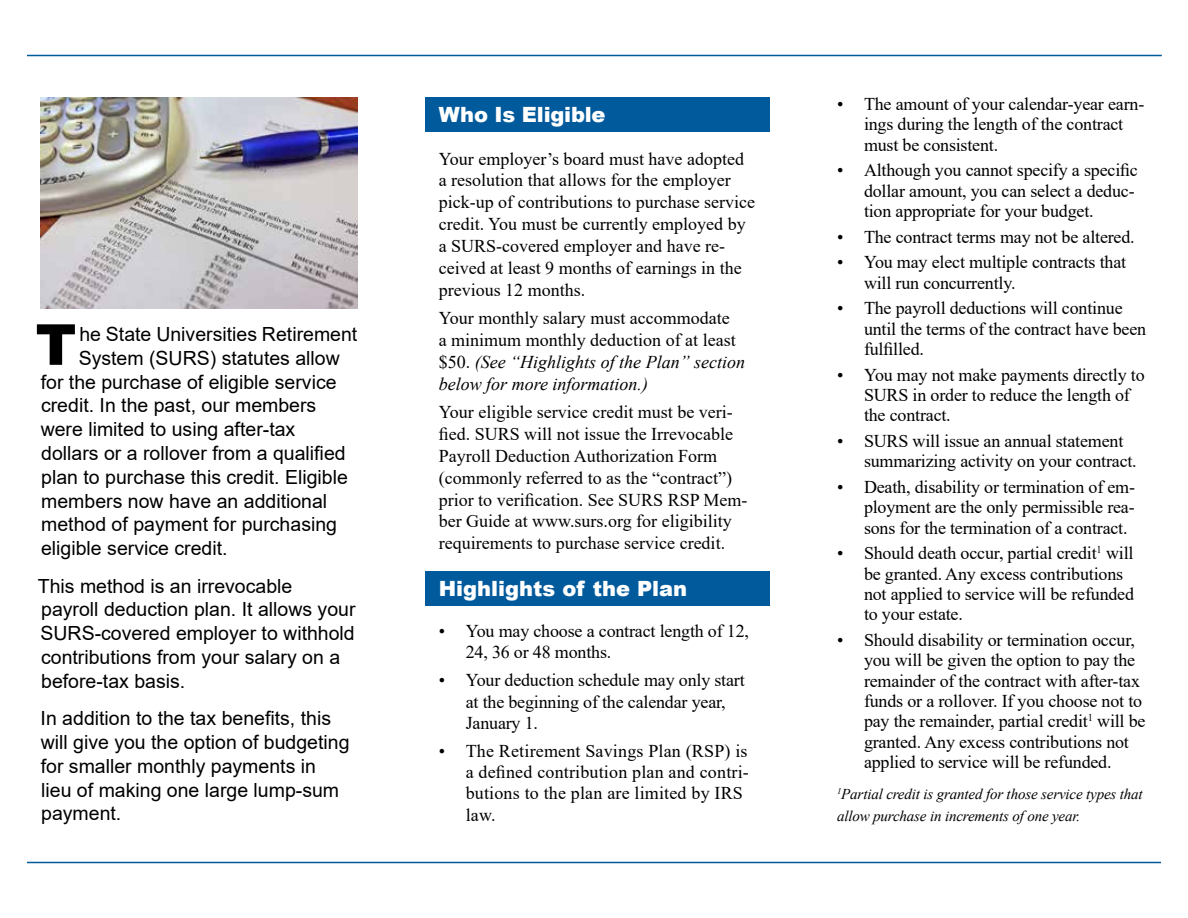
<style>
.page{position:relative;width:1188px;height:918px;background:#fff}
.page>*{position:absolute;margin:0;border:0;box-sizing:border-box;transform-origin:0 0}
.t1{font:900 56.55px "Arial";color:#000}
.t2{font:900 21px "Arial";color:#fff}
.t3{font:19.5px/23.9px "Arial";color:#000}
.t4{font:18px/20.2px "Times New Roman";letter-spacing:-.01em;color:#000}
.t5{font:18px/21.3px "Times New Roman";letter-spacing:.01em;color:#000}
.t6{font:italic 15px/21.6px "Times New Roman";letter-spacing:-.01em;color:#000}
.s1{font-style:italic}
</style>
<div class="page">
<div style="left:425px;top:98px;width:345px;height:34px;background:#005a9c"></div>
<div style="left:425px;top:572px;width:345px;height:34px;background:#005a9c"></div>
<hr style="left:27px;top:55px;width:1135px;height:1px;background:#005a9c">
<hr style="left:27px;top:862px;width:1134px;height:1px;background:#005a9c">
<img style="left:40px;top:98px;width:318px;height:211px">
<h1 class="t1" style="left:36px;top:304px;width:42px">T</h1>
<p class="t3" style="left:79px;top:322px;width:279px">he State Universities Retirement</p>
<p class="t3" style="left:79px;top:346px;width:263px">System (SURS) statutes allow</p>
<p class="t3" style="left:41px;top:370px;width:297px">for the purchase of eligible service</p>
<p class="t3" style="left:41px;top:394px;width:277px">credit. In the past, our members</p>
<p class="t3" style="left:41px;top:417px;width:256px">were limited to using after-tax</p>
<p class="t3" style="left:41px;top:441px;width:306px">dollars or a rollover from a qualified</p>
<p class="t3" style="left:41px;top:465px;width:308px">plan to purchase this credit. Eligible</p>
<p class="t3" style="left:41px;top:489px;width:288px">members now have an additional</p>
<p class="t3" style="left:41px;top:513px;width:297px">method of payment for purchasing</p>
<p class="t3" style="left:41px;top:536px;width:188px">eligible service credit.</p>
<p class="t3" style="left:38px;top:574px;width:319px">This method is an irrevocable<br>payroll deduction plan. It allows your<br>SURS-covered employer to withhold contributions from your salary on a before-tax basis.</p>
<p class="t3" style="left:41px;top:706px;width:310px">In addition to the tax benefits, this will give you the option of budgeting for smaller monthly payments in lieu of making one large lump-sum payment.</p>
<p class="t2" style="left:439px;top:100px;width:168px">Who Is Eligible</p>
<p class="t4" style="left:439px;top:147px;width:318px;line-height:21.9px">Your employer’s board must have adopted a resolution that allows for the employer pick-up of contributions to purchase service credit. You must be currently employed by a SURS-covered employer and have re&shy;ceived at least 9 months of earnings in the previous 12 months.</p>
<p class="t4" style="left:439px;top:307px;width:308px;line-height:21.9px">Your monthly salary must accommodate<br>a minimum monthly deduction of at least $50. <span class="s1">(See “Highlights of the Plan” section below for more information.)</span></p>
<p class="t4" style="left:439px;top:401px;width:310px;line-height:21.9px">Your eligible service credit must be veri&shy;fied. SURS will not issue the Irrevocable Payroll Deduction Authorization Form (commonly referred to as the “contract”) prior to verification. See SURS RSP Mem&shy;ber Guide at www.surs.org for eligibility requirements to purchase service credit.</p>
<p class="t2" style="left:439px;top:573px;width:250px">Highlights of the Plan</p>
<p class="t4" style="left:466px;top:620px;width:285px;line-height:21.3px;text-indent:-27px">• You may choose a contract length of 12,<br>24, 36 or 48 months.</p>
<p class="t4" style="left:466px;top:669px;width:281px;line-height:21.3px;text-indent:-27px">• Your deduction schedule may only start at the beginning of the calendar year,<br>January 1.</p>
<p class="t5" style="left:466px;top:740px;width:285px;text-indent:-27px">• The Retirement Savings Plan (RSP) is a defined contribution plan and contri&shy;butions to the plan are limited by IRS law.</p>
<p class="t4" style="left:864px;top:93px;width:282px;text-indent:-27px">• The amount of your calendar-year earn&shy;ings during the length of the contract must be consistent.</p>
<p class="t4" style="left:864px;top:160px;width:275px;text-indent:-27px">• Although you cannot specify a specific dollar amount, you can select a deduc&shy;tion appropriate for your budget.</p>
<p class="t4" style="left:837px;top:226px;width:299px">• The contract terms may not be altered.</p>
<p class="t4" style="left:864px;top:252px;width:264px;text-indent:-27px">• You may elect multiple contracts that will run concurrently.</p>
<p class="t4" style="left:864px;top:298px;width:284px;text-indent:-27px">• The payroll deductions will continue until the terms of the contract have been fulfilled.</p>
<p class="t4" style="left:864px;top:364px;width:282px;text-indent:-27px">• You may not make payments directly to<br>SURS in order to reduce the length of the contract.</p>
<p class="t4" style="left:864px;top:430px;width:274px;text-indent:-27px">• SURS will issue an annual statement summarizing activity on your contract.</p>
<p class="t4" style="left:864px;top:476px;width:273px;text-align:justify;text-indent:-27px">• Death, disability or termination of em&shy;ployment are the only permissible rea&shy;sons for the termination of a contract.</p>
<p class="t4" style="left:864px;top:543px;width:272px;text-indent:-27px">• Should death occur, partial credit<sup>1</sup> will be granted. Any excess contributions not applied to service will be refunded to your estate.</p>
<p class="t4" style="left:864px;top:629px;width:283px;text-indent:-27px">• Should disability or termination occur, you will be given the option to pay the remainder of the contract with after-tax funds or a rollover. If you choose not to pay the remainder, partial credit<sup>1</sup> will be granted. Any excess contributions not applied to service will be refunded.</p>
<p class="t6" style="left:837px;top:783px;width:307px"><sup>1</sup>Partial credit is granted for those service types that allow purchase in increments of one year.</p>
</div>
